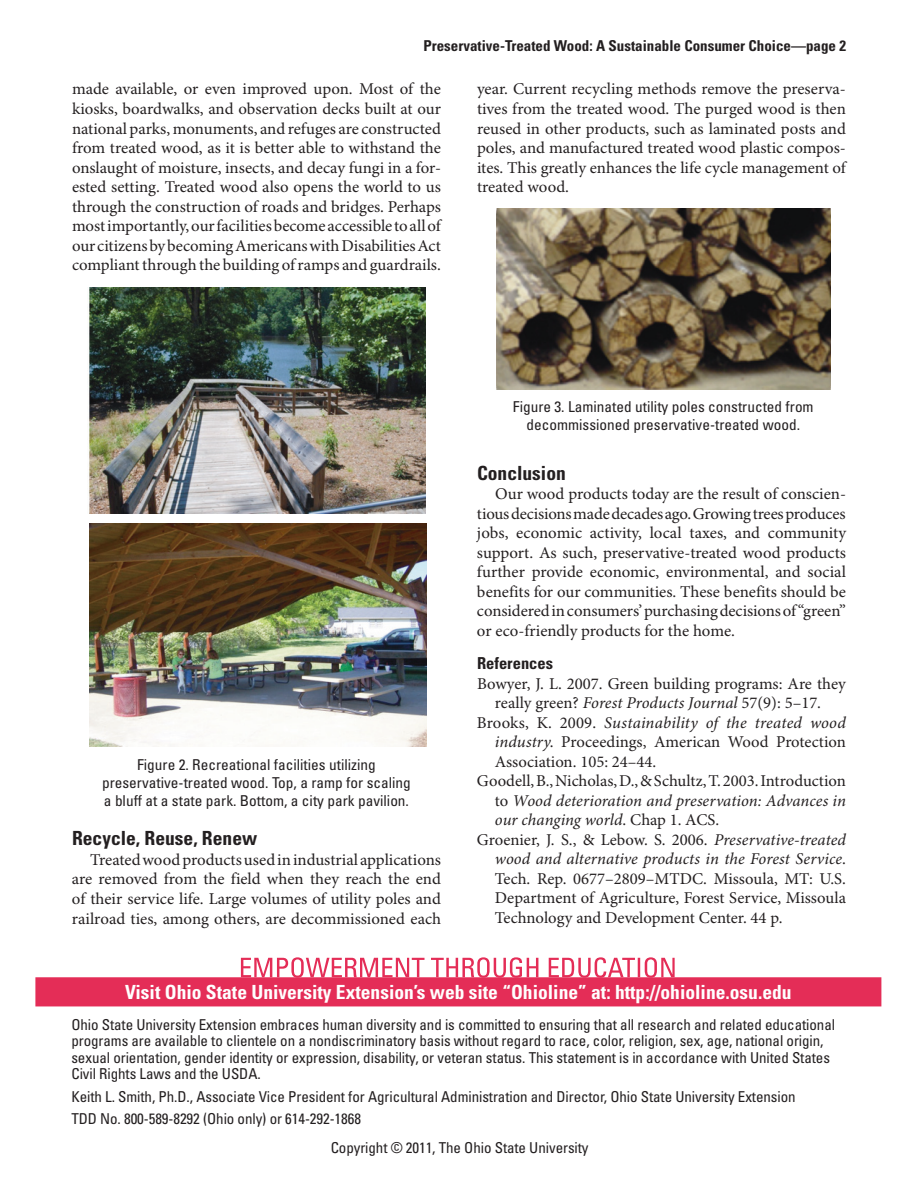
<style>
.page{position:relative;width:918px;height:1188px;background:#fff}
.page>*{position:absolute;margin:0;border:0;box-sizing:border-box;transform-origin:0 0}
.t1{font:700 condensed 19.5px "Univers";color:#fff}
.t2{font:700 condensed 19.5px "Univers";color:#231f20}
.t3{font:16.5px/19.5px "Minion Pro";color:#231f20;text-align:justify}
.t4{font:italic 16.5px "Minion Pro";letter-spacing:.005em;color:#231f20}
.t5{font:700 condensed 16.5px "Univers";color:#231f20}
.t6{font:condensed 15px/18px "Univers";letter-spacing:-.005em;color:#231f20;text-align:center}
.t7{font:700 condensed 15px "Univers";color:#231f20}
.s1{font-style:italic}
.s2{font-style:normal}
</style>
<div class="page">
<img style="left:89px;top:287px;width:337px;height:226px">
<img style="left:496px;top:208px;width:334px;height:182px">
<img style="left:90px;top:524px;width:336px;height:223px">
<div style="left:36px;top:978px;width:845px;height:28px;background:#e42d57"></div>
<svg style="left:241px;top:957px;width:434px;height:21px"></svg>
<p class="t7" style="left:423px;top:36px;width:424px">Preservative-Treated Wood: A Sustainable Consumer Choice—page 2</p>
<p class="t3" style="left:72px;top:80px;width:371px">made available, or even improved upon. Most of the kiosks, boardwalks, and observation decks built at our national parks, monuments, and refuges are constructed from treated wood, as it is better able to withstand the onslaught of moisture, insects, and decay fungi in a for&shy;ested setting. Treated wood also opens the world to us through the construction of roads and bridges. Perhaps most importantly, our facilities become accessible to all of our citizens by becoming Americans with Disabilities Act compliant through the building of ramps and guardrails.</p>
<p class="t3" style="left:477px;top:80px;width:371px">year. Current recycling methods remove the preserva&shy;tives from the treated wood. The purged wood is then reused in other products, such as laminated posts and poles, and manufactured treated wood plastic compos&shy;ites. This greatly enhances the life cycle management of treated wood.</p>
<p class="t6" style="left:102px;top:755px;width:310px">Figure 2. Recreational facilities utilizing preservative-treated wood. Top, a ramp for scaling a bluff at a state park. Bottom, a city park pavilion.</p>
<p class="t2" style="left:72px;top:827px;width:187px">Recycle, Reuse, Renew</p>
<p class="t3" style="left:72px;top:851px;width:371px;text-indent:18px">Treated wood products used in industrial applications are removed from the field when they reach the end of their service life. Large volumes of utility poles and railroad ties, among others, are decommissioned each</p>
<p class="t6" style="left:513px;top:398px;width:302px">Figure 3. Laminated utility poles constructed from decommissioned preservative-treated wood.</p>
<p class="t2" style="left:477px;top:461px;width:90px">Conclusion</p>
<p class="t3" style="left:477px;top:485px;width:371px;text-indent:18px">Our wood products today are the result of conscien&shy;tious decisions made decades ago. Growing trees produces jobs, economic activity, local taxes, and community support. As such, preservative-treated wood products further provide economic, environmental, and social benefits for our communities. These benefits should be considered in consumers’ purchasing decisions of “green” or eco-friendly products for the home.</p>
<p class="t5" style="left:477px;top:653px;width:78px">References</p>
<p class="t3" style="left:477px;top:674px;width:370px">Bowyer, J. L. 2007. Green building programs: Are they</p>
<p class="t3" style="left:495px;top:694px;width:328px">really green? <span class="s1">Forest Products Journal</span> 57(9): 5–17.</p>
<p class="t4" style="left:477px;top:712px;width:370px"><span class="s2">Brooks, K. 2009.</span> Sustainability of the treated wood</p>
<p class="t3" style="left:495px;top:733px;width:352px"><span class="s1">industry</span>. Proceedings, American Wood Protection</p>
<p class="t3" style="left:495px;top:752px;width:163px">Association. 105: 24–44.</p>
<p class="t3" style="left:477px;top:772px;width:371px">Goodell, B., Nicholas, D., &amp; Schultz, T. 2003. Introduction</p>
<p class="t4" style="left:495px;top:790px;width:352px"><span class="s2">to</span> Wood deterioration and preservation: Advances in</p>
<p class="t4" style="left:495px;top:810px;width:226px">our changing world<span class="s2">. Chap 1. ACS.</span></p>
<p class="t3" style="left:477px;top:830px;width:371px">Groenier, J. S., &amp; Lebow. S. 2006. <span class="s1">Preservative-treated</span></p>
<p class="t4" style="left:495px;top:849px;width:352px">wood and alternative products in the Forest Service<span class="s2">.</span></p>
<p class="t3" style="left:495px;top:869px;width:353px">Tech. Rep. 0677–2809–MTDC. Missoula, MT: U.S.</p>
<p class="t3" style="left:495px;top:889px;width:353px">Department of Agriculture, Forest Service, Missoula</p>
<p class="t3" style="left:495px;top:908px;width:289px">Technology and Development Center. 44 p.</p>
<p class="t1" style="left:125px;top:980px;width:668px">Visit Ohio State University Extension’s web site “Ohioline” at: http://ohioline.osu.edu</p>
<p class="t6" style="left:71px;top:1016px;width:765px;line-height:16.5px;text-align:left">Ohio State University Extension embraces human diversity and is committed to ensuring that all research and related educational programs are available to clientele on a nondiscriminatory basis without regard to race, color, religion, sex, age, national origin, sexual orientation, gender identity or expression, disability, or veteran status. This statement is in accordance with United States Civil Rights Laws and the USDA.</p>
<p class="t6" style="left:71px;top:1085px;width:726px;line-height:22.5px;text-align:left">Keith L. Smith, Ph.D., Associate Vice President for Agricultural Administration and Director, Ohio State University Extension<br>TDD No. 800-589-8292 (Ohio only) or 614-292-1868</p>
<p class="t6" style="left:331px;top:1138px;width:259px">Copyright © 2011, The Ohio State University</p>
</div>
